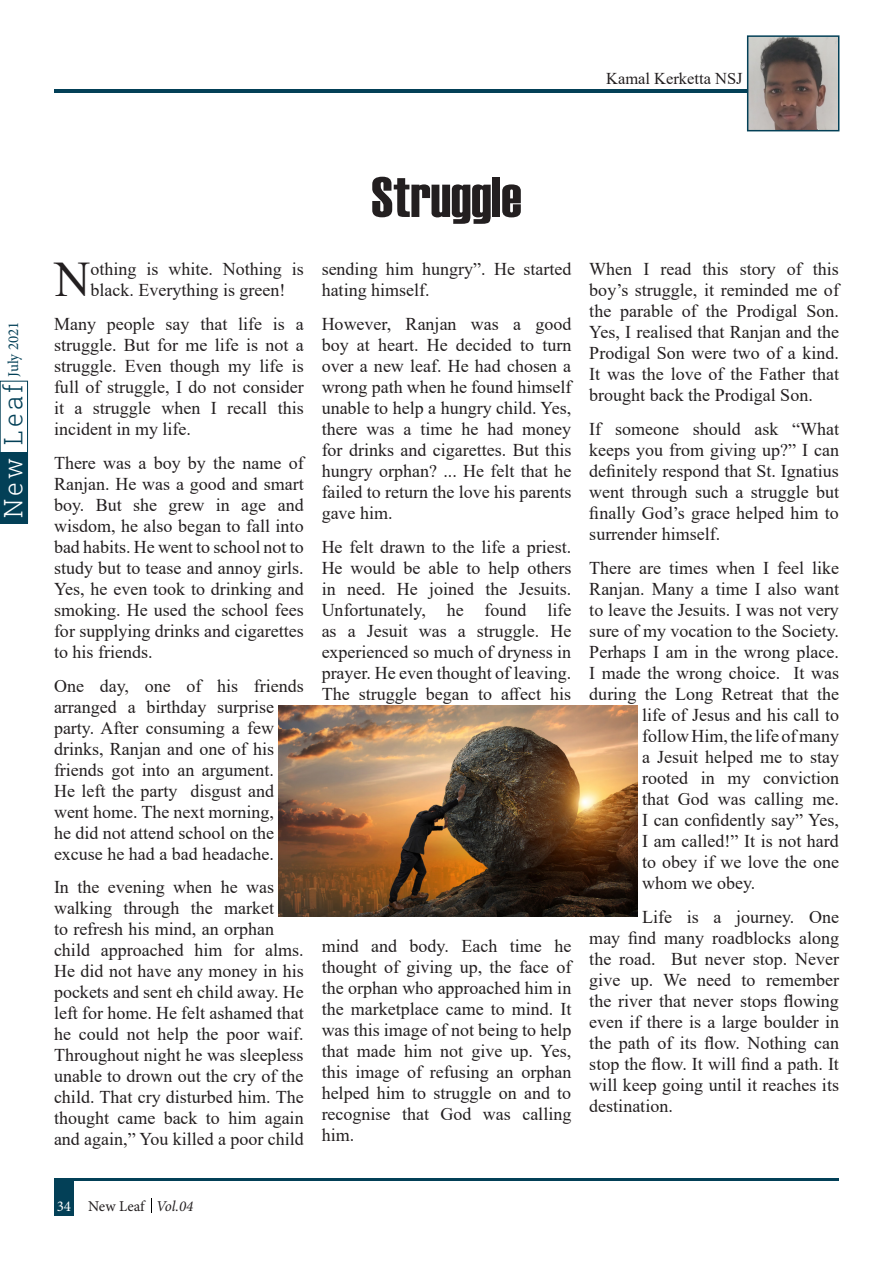
<style>
.page{position:relative;width:893px;height:1263px;background:#fff}
.page>*{position:absolute;margin:0;border:0;box-sizing:border-box;transform-origin:0 0}
.Main_Heading{font:57px "Haettenschweiler";color:#231f20}
.Body_text{font:49.65px "Times New Roman";color:#231f20}
.t1{font:300 25.5px "Roboto Slab";letter-spacing:.13em;color:#034057}
.Body_text-2{font:18px/21px "Times New Roman";color:#231f20;text-align:justify}
.author_name{font:16.5px "Times New Roman";color:#231f20}
.t2{font:15px "Minion Pro";letter-spacing:.005em;color:#231f20}
.t3{font:15px "Minion Pro";color:#034057}
.s1{color:#fff}
.s2{font-style:italic}
</style>
<div class="page">
<img style="left:278px;top:705px;width:360px;height:212px">
<hr style="left:54px;top:1178px;width:785px;height:3px;background:#034057">
<div style="left:54px;top:1178px;width:19px;height:37px;background:#034057"></div>
<svg style="left:151px;top:1198px;width:1px;height:14px"></svg>
<hr style="left:54px;top:89px;width:785px;height:3px;background:#034057">
<div style="left:0;top:452px;width:28px;height:71px;background:#034057"></div>
<div style="left:0;top:381px;width:28px;height:142px;border:1px solid #034057"></div>
<img style="left:750px;top:38px;width:86px;height:90px">
<div style="left:747px;top:35px;width:92px;height:96px;border:2px solid #034057"></div>
<p class="author_name" style="left:606px;top:67px;width:138px">Kamal Kerketta NSJ</p>
<p class="t3" style="left:3px;top:377px;width:57px;rotate:-90deg">July 2021</p>
<h3 class="t1" style="left:-4px;top:518px;width:136px;rotate:-90deg"><span class="s1">New</span> Leaf</h3>
<p class="Body_text" style="left:55px;top:245px;width:37px">N</p>
<p class="Body_text-2" style="left:91px;top:258px;width:215px">othing is white. Nothing is black. Everything is green!</p>
<p class="Body_text-2" style="left:54px;top:313px;width:251px">Many people say that life is a struggle. But for me life is not a struggle. Even though my life is full of struggle, I do not consider it a struggle when I recall this incident in my life.</p>
<p class="Body_text-2" style="left:54px;top:452px;width:251px">There was a boy by the name of Ranjan. He was a good and smart boy. But she grew in age and wisdom, he also began to fall into bad habits. He went to school not to study but to tease and annoy girls.<br>Yes, he even took to drinking and smoking. He used the school fees for supplying drinks and cigarettes to his friends.</p>
<p class="Body_text-2" style="left:54px;top:674px;width:251px;text-align:left">One day, one of his friends arranged a birthday surprise party. After consuming a few drinks, Ranjan and one of his friends got into an argument.<br>He left the party disgust and went home. The next morning,<br>he did not attend school on the excuse he had a bad headache.</p>
<p class="Body_text-2" style="left:54px;top:876px;width:251px;text-align:left">In the evening when he was walking through the market<br>to refresh his mind, an orphan child approached him for alms.<br>He did not have any money in his pockets and sent eh child away. He left for home. He felt ashamed that he could not help the poor waif.<br>Throughout night he was sleepless unable to drown out the cry of the child. That cry disturbed him. The thought came back to him again and again,” You killed a poor child</p>
<p class="Main_Heading" style="left:371px;top:158px;width:152px">Struggle</p>
<p class="Body_text-2" style="left:322px;top:258px;width:251px">sending him hungry”. He started hating himself.</p>
<p class="Body_text-2" style="left:322px;top:313px;width:251px">However, Ranjan was a good boy at heart. He decided to turn over a new leaf. He had chosen a wrong path when he found himself unable to help a hungry child. Yes, there was a time he had money for drinks and cigarettes. But this hungry orphan? ... He felt that he failed to return the love his parents gave him.</p>
<p class="Body_text-2" style="left:322px;top:536px;width:251px">He felt drawn to the life a priest.<br>He would be able to help others in need. He joined the Jesuits.<br>Unfortunately, he found life as a Jesuit was a struggle. He experienced so much of dryness in prayer. He even thought of leaving.<br>The struggle began to affect his</p>
<p class="Body_text-2" style="left:322px;top:935px;width:251px">mind and body. Each time he thought of giving up, the face of the orphan who approached him in the marketplace came to mind. It was this image of not being to help that made him not give up. Yes, this image of refusing an orphan helped him to struggle on and to recognise that God was calling him.</p>
<p class="Body_text-2" style="left:589px;top:258px;width:251px">When I read this story of this boy’s struggle, it reminded me of the parable of the Prodigal Son.<br>Yes, I realised that Ranjan and the Prodigal Son were two of a kind.<br>It was the love of the Father that brought back the Prodigal Son.</p>
<p class="Body_text-2" style="left:589px;top:418px;width:251px">If someone should ask “What keeps you from giving up?” I can definitely respond that St. Ignatius went through such a struggle but finally God’s grace helped him to surrender himself.</p>
<p class="Body_text-2" style="left:589px;top:557px;width:251px">There are times when I feel like</p>
<p class="Body_text-2" style="left:589px;top:578px;width:251px">Ranjan. Many a time I also want</p>
<p class="Body_text-2" style="left:589px;top:599px;width:251px">to leave the Jesuits. I was not very</p>
<p class="Body_text-2" style="left:589px;top:620px;width:251px">sure of my vocation to the Society.</p>
<p class="Body_text-2" style="left:589px;top:641px;width:251px">Perhaps I am in the wrong place.</p>
<p class="Body_text-2" style="left:589px;top:662px;width:251px">I made the wrong choice. It was</p>
<p class="Body_text-2" style="left:589px;top:683px;width:251px">during the Long Retreat that the</p>
<p class="Body_text-2" style="left:642px;top:704px;width:198px">life of Jesus and his call to</p>
<p class="Body_text-2" style="left:642px;top:725px;width:198px">follow Him, the life of many</p>
<p class="Body_text-2" style="left:642px;top:746px;width:198px">a Jesuit helped me to stay</p>
<p class="Body_text-2" style="left:642px;top:767px;width:198px">rooted in my conviction</p>
<p class="Body_text-2" style="left:642px;top:788px;width:198px">that God was calling me.</p>
<p class="Body_text-2" style="left:642px;top:809px;width:198px">I can confidently say” Yes,</p>
<p class="Body_text-2" style="left:642px;top:830px;width:198px">I am called!” It is not hard</p>
<p class="Body_text-2" style="left:642px;top:851px;width:198px">to obey if we love the one</p>
<p class="Body_text-2" style="left:642px;top:872px;width:115px">whom we obey.</p>
<p class="Body_text-2" style="left:589px;top:905px;width:251px;text-indent:53px">Life is a journey. One may find many roadblocks along the road. But never stop. Never give up. We need to remember the river that never stops flowing even if there is a large boulder in the path of its flow. Nothing can stop the flow. It will find a path. It will keep going until it reaches its destination.</p>
<p class="t2" style="left:57px;top:1196px;width:138px"><span class="s1">34</span> New Leaf <span class="s2">Vol.04</span></p>
</div>
